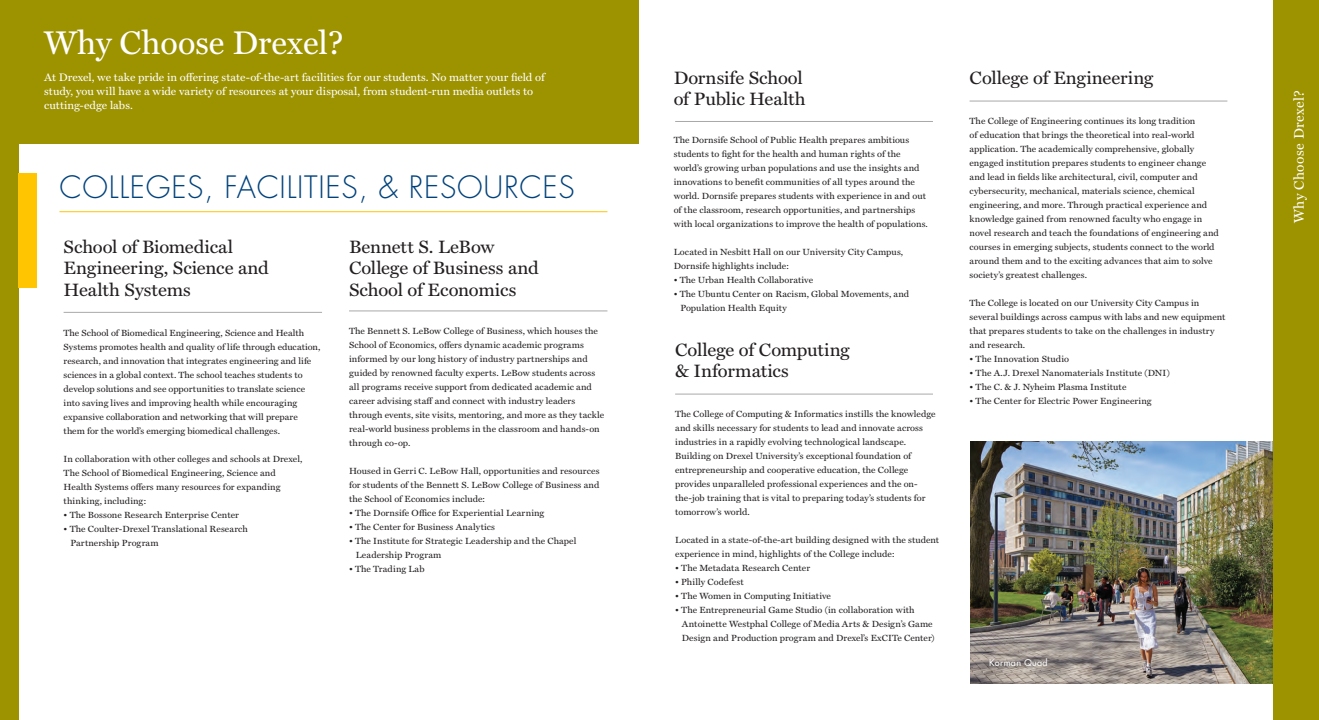
<style>
.page{position:relative;width:1319px;height:720px;background:#fff}
.page>*{position:absolute;margin:0;border:0;box-sizing:border-box;transform-origin:0 0}
.t1{font:33px "Miller Text";color:#fff}
.t2{font:300 30px "Futura Std";letter-spacing:.025em;color:#01427c}
.Copy{font:18px/21.6px "Miller Text";letter-spacing:-.005em;color:#231f20;scale:1.04 1}
.Copy-2{font:14px "Miller Text";letter-spacing:.03em;color:#fff}
.Copy-3{font:14px "Miller Text";letter-spacing:.1em;color:#fff}
.Copy-4{font:11px/14px "Miller Text";color:#fff;scale:1.04 1}
.Copy-5{font:9px/14px "Miller Text";letter-spacing:.01em;color:#231f20;scale:1.04 1}
.t3{font:500 9px "Futura Std";letter-spacing:.04em;color:#fff}
</style>
<div class="page">
<img style="left:970px;top:441px;width:304px;height:242px">
<div style="left:0;top:0;width:18px;height:720px;background:#9d9200"></div>
<hr style="left:64px;top:312px;width:258px;height:1px;background:#a9a8aa">
<hr style="left:349px;top:311px;width:258px;height:1px;background:#a9a8aa">
<hr style="left:675px;top:121px;width:258px;height:1px;background:#a9a8aa">
<hr style="left:675px;top:394px;width:258px;height:1px;background:#a9a8aa">
<hr style="left:969px;top:101px;width:258px;height:1px;background:#a9a8aa">
<div style="left:1274px;top:0;width:45px;height:720px;background:#9d9200"></div>
<hr style="left:59px;top:211px;width:548px;height:1px;background:#ffc500">
<div style="left:18px;top:173px;width:18px;height:115px;background:#ffc500"></div>
<div style="left:18px;top:0;width:620px;height:144px;background:#9d9200"></div>
<p class="t1" style="left:44px;top:24px;width:301px">Why Choose Drexel?</p>
<p class="Copy-4" style="left:44px;top:70px;width:483px">At Drexel, we take pride in offering state-of-the-art facilities for our students. No matter your field of study, you will have a wide variety of resources at your disposal, from student-run media outlets to cutting-edge labs.</p>
<p class="t2" style="left:59px;top:169px;width:517px">COLLEGES, FACILITIES, &amp; RESOURCES</p>
<p class="Copy" style="left:64px;top:236px;width:199px">School of Biomedical<br>Engineering, Science and<br>Health Systems</p>
<p class="Copy-5" style="left:64px;top:326px;width:248px">The School of Biomedical Engineering, Science and Health Systems promotes health and quality of life through education, research, and innovation that integrates engineering and life sciences in a global context. The school teaches students to develop solutions and see opportunities to translate science into saving lives and improving health while encouraging expansive collaboration and networking that will prepare them for the world’s emerging biomedical challenges.</p>
<p class="Copy-5" style="left:64px;top:452px;width:231px">In collaboration with other colleges and schools at Drexel, The School of Biomedical Engineering, Science and Health Systems offers many resources for expanding thinking, including:</p>
<p class="Copy-5" style="left:64px;top:508px;width:170px">• The Bossone Research Enterprise Center</p>
<p class="Copy-5" style="left:70px;top:522px;width:172px;text-indent:-7px">• The Coulter-Drexel Translational Research<br>Partnership Program</p>
<p class="Copy" style="left:349px;top:236px;width:184px">Bennett S. LeBow<br>College of Business and<br>School of Economics</p>
<p class="Copy-5" style="left:349px;top:324px;width:247px">The Bennett S. LeBow College of Business, which houses the School of Economics, offers dynamic academic programs informed by our long history of industry partnerships and guided by renowned faculty experts. LeBow students across all programs receive support from dedicated academic and career advising staff and connect with industry leaders through events, site visits, mentoring, and more as they tackle real-world business problems in the classroom and hands-on through co-op.</p>
<p class="Copy-5" style="left:349px;top:464px;width:242px;text-align:justify">Housed in Gerri C. LeBow Hall, opportunities and resources for students of the Bennett S. LeBow College of Business and the School of Economics include:</p>
<p class="Copy-5" style="left:349px;top:506px;width:189px">• The Dornsife Office for Experiential Learning</p>
<p class="Copy-5" style="left:349px;top:520px;width:142px">• The Center for Business Analytics</p>
<p class="Copy-5" style="left:356px;top:534px;width:214px;text-indent:-7px">• The Institute for Strategic Leadership and the Chapel<br>Leadership Program</p>
<p class="Copy-5" style="left:349px;top:562px;width:74px">• The Trading Lab</p>
<p class="Copy" style="left:674px;top:67px;width:128px">Dornsife School of Public Health</p>
<p class="Copy-5" style="left:674px;top:133px;width:246px">The Dornsife School of Public Health prepares ambitious students to fight for the health and human rights of the world’s growing urban populations and use the insights and innovations to benefit communities of all types around the world. Dornsife prepares students with experience in and out of the classroom, research opportunities, and partnerships with local organizations to improve the health of populations.</p>
<p class="Copy-5" style="left:674px;top:245px;width:222px">Located in Nesbitt Hall on our University City Campus,<br>Dornsife highlights include:</p>
<p class="Copy-5" style="left:674px;top:273px;width:136px">• The Urban Health Collaborative</p>
<p class="Copy-5" style="left:680px;top:287px;width:221px;text-indent:-7px">• The Ubuntu Center on Racism, Global Movements, and<br>Population Health Equity</p>
<p class="Copy" style="left:675px;top:339px;width:169px">College of Computing</p>
<p class="Copy" style="left:675px;top:361px;width:111px">&amp; Informatics</p>
<p class="Copy-5" style="left:675px;top:407px;width:252px">The College of Computing &amp; Informatics instills the knowledge and skills necessary for students to lead and innovate across industries in a rapidly evolving technological landscape.<br>Building on Drexel University’s exceptional foundation of entrepreneurship and cooperative education, the College provides unparalleled professional experiences and the on&shy;the-job training that is vital to preparing today’s students for tomorrow’s world.</p>
<p class="Copy-5" style="left:675px;top:534px;width:255px">Located in a state-of-the-art building designed with the student experience in mind, highlights of the College include:</p>
<p class="Copy-5" style="left:675px;top:562px;width:131px">• The Metadata Research Center</p>
<p class="Copy-5" style="left:675px;top:576px;width:67px">• Philly Codefest</p>
<p class="Copy-5" style="left:675px;top:590px;width:151px">• The Women in Computing Initiative</p>
<p class="Copy-5" style="left:682px;top:604px;width:244px;text-indent:-7px">• The Entrepreneurial Game Studio (in collaboration with<br>Antoinette Westphal College of Media Arts &amp; Design’s Game<br>Design and Production program and Drexel’s ExCITe Center)</p>
<p class="Copy" style="left:969px;top:67px;width:178px">College of Engineering</p>
<p class="Copy-5" style="left:969px;top:114px;width:241px">The College of Engineering continues its long tradition<br>of education that brings the theoretical into real-world application. The academically comprehensive, globally engaged institution prepares students to engineer change and lead in fields like architectural, civil, computer and cybersecurity, mechanical, materials science, chemical engineering, and more. Through practical experience and knowledge gained from renowned faculty who engage in novel research and teach the foundations of engineering and courses in emerging subjects, students connect to the world around them and to the exciting advances that aim to solve society’s greatest challenges.</p>
<p class="Copy-5" style="left:969px;top:296px;width:248px">The College is located on our University City Campus in several buildings across campus with labs and new equipment that prepares students to take on the challenges in industry and research.</p>
<p class="Copy-5" style="left:969px;top:352px;width:97px">• The Innovation Studio</p>
<p class="Copy-5" style="left:969px;top:366px;width:194px">• The A.J. Drexel Nanomaterials Institute (DNI)</p>
<p class="Copy-5" style="left:969px;top:380px;width:152px">• The C. &amp; J. Nyheim Plasma Institute</p>
<p class="Copy-5" style="left:969px;top:394px;width:177px">• The Center for Electric Power Engineering</p>
<p class="t3" style="left:989px;top:657px;width:60px">Korman Quad</p>
<p class="Copy-2" style="left:1291px;top:223px;width:135px;rotate:-90deg">Why Choose Drexel?</p>
<p class="Copy-3" style="left:1291px;top:281px;width:185px;rotate:-90deg">WHY CHOOSE DREXEL</p>
</div>
